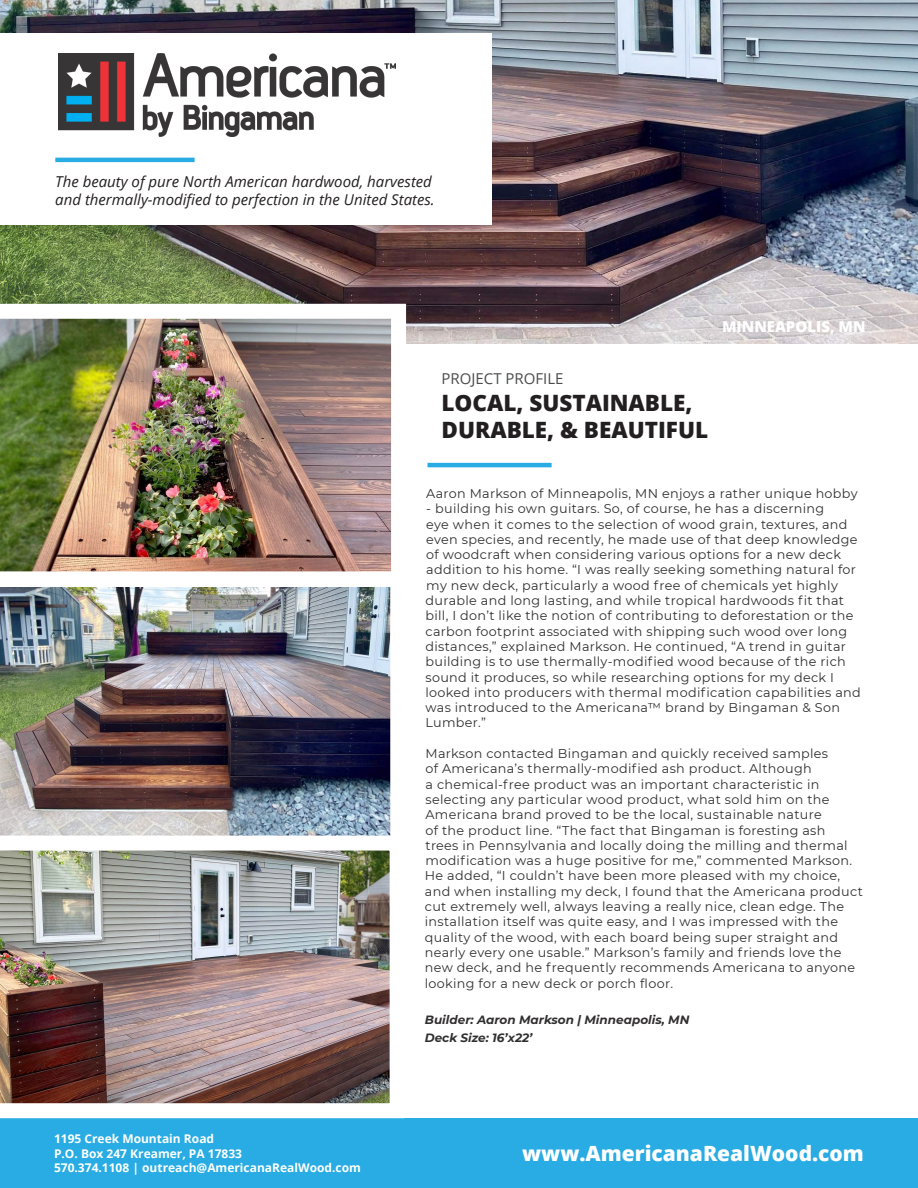
<style>
.page{position:relative;width:918px;height:1188px;background:#fff}
.page>*{position:absolute;margin:0;border:0;box-sizing:border-box;transform-origin:0 0}
.t1{font:800 22.5px "Open Sans";color:#231f20}
.t2{font:800 21px "Open Sans";color:#fff}
.t3{font:italic 15px/18px "Open Sans";color:#231f20}
.t4{font:800 15px "Open Sans";color:#fff}
.t5{font:15px "Open Sans";color:#4b4c4d}
.t6{font:12.75px/15.3px "Montserrat";letter-spacing:.025em;color:#312f30}
.t7{font:700 12px "Open Sans";color:#fff}
.t8{font:italic 700 12px "Montserrat";color:#312f30}
</style>
<div class="page">
<img style="left:0;top:0;width:918px;height:343px">
<div style="left:0;top:34px;width:491px;height:191px;background:#fff"></div>
<img style="left:59px;top:54px;width:336px;height:82px">
<hr style="left:55px;top:158px;width:140px;height:4px;background:#28ace3">
<hr style="left:428px;top:463px;width:124px;height:4px;background:#28ace3">
<div style="left:0;top:1118px;width:918px;height:70px;background:#28ace3"></div>
<img style="left:0;top:304px;width:406px;height:268px">
<img style="left:0;top:587px;width:391px;height:249px">
<img style="left:0;top:850px;width:390px;height:254px">
<p class="t3" style="left:55px;top:172px;width:381px">The beauty of pure North American hardwood, harvested and thermally-modified to perfection in the United States.</p>
<p class="t4" style="left:722px;top:315px;width:145px">MINNEAPOLIS, MN</p>
<p class="t5" style="left:442px;top:369px;width:124px">PROJECT PROFILE</p>
<p class="t1" style="left:442px;top:386px;width:252px">LOCAL, SUSTAINABLE,</p>
<p class="t1" style="left:442px;top:413px;width:268px">DURABLE, &amp; BEAUTIFUL</p>
<p class="t7" style="left:54px;top:1130px;width:162px">1195 Creek Mountain Road</p>
<p class="t7" style="left:54px;top:1145px;width:190px">P.O. Box 247 Kreamer, PA 17833</p>
<p class="t7" style="left:54px;top:1159px;width:308px">570.374.1108 | outreach@AmericanaRealWood.com</p>
<p class="t6" style="left:426px;top:485px;width:433px">Aaron Markson of Minneapolis, MN enjoys a rather unique hobby</p>
<p class="t6" style="left:426px;top:501px;width:437px">- building his own guitars. So, of course, he has a discerning<br>eye when it comes to the selection of wood grain, textures, and even species, and recently, he made use of that deep knowledge of woodcraft when considering various options for a new deck addition to his home. “I was really seeking something natural for my new deck, particularly a wood free of chemicals yet highly durable and long lasting, and while tropical hardwoods fit that bill, I don’t like the notion of contributing to deforestation or the carbon footprint associated with shipping such wood over long distances,” explained Markson. He continued, “A trend in guitar building is to use thermally-modified wood because of the rich sound it produces, so while researching options for my deck I looked into producers with thermal modification capabilities and was introduced to the Americana™ brand by Bingaman &amp; Son Lumber.”</p>
<p class="t6" style="left:425px;top:745px;width:440px">Markson contacted Bingaman and quickly received samples<br>of Americana’s thermally-modified ash product. Although<br>a chemical-free product was an important characteristic in selecting any particular wood product, what sold him on the Americana brand proved to be the local, sustainable nature<br>of the product line. “The fact that Bingaman is foresting ash<br>trees in Pennsylvania and locally doing the milling and thermal modification was a huge positive for me,” commented Markson.<br>He added, “I couldn’t have been more pleased with my choice, and when installing my deck, I found that the Americana product cut extremely well, always leaving a really nice, clean edge. The installation itself was quite easy, and I was impressed with the quality of the wood, with each board being super straight and nearly every one usable.” Markson’s family and friends love the new deck, and he frequently recommends Americana to anyone looking for a new deck or porch floor.</p>
<p class="t8" style="left:425px;top:1011px;width:266px">Builder: Aaron Markson | Minneapolis, MN</p>
<p class="t8" style="left:425px;top:1029px;width:109px">Deck Size: 16’x22’</p>
<p class="t2" style="left:522px;top:1138px;width:343px">www.AmericanaRealWood.com</p>
</div>
